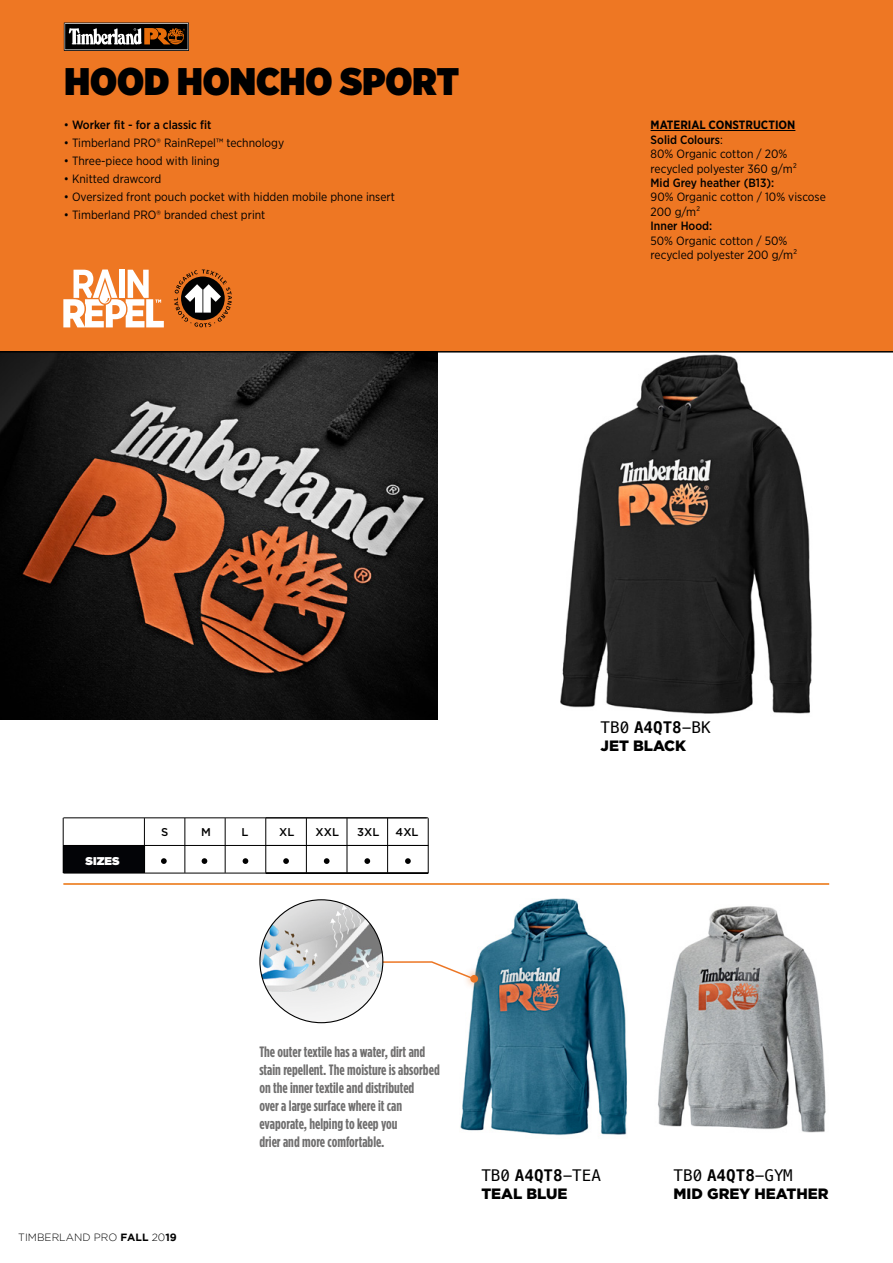
<style>
.page{position:relative;width:893px;height:1263px;background:#fff}
.page>*{position:absolute;margin:0;border:0;box-sizing:border-box;transform-origin:0 0}
.t1{font:900 38.4px "Gotham Narrow";color:#000}
.t2{font:15.9px "Menlo";color:#000}
.t3{font:700 15px/18px "Gotham Condensed";color:#706f6f}
.t4{font:900 15px "Gotham";color:#000}
.t5{font:12px/14.4px "Gotham Narrow";color:#000}
.t6{font:500 12px "Gotham Narrow";color:#000}
.t7{font:500 11.25px "Gotham";letter-spacing:.005em;color:#000}
.t8{font:900 11.25px "Gotham";letter-spacing:.005em;color:#fff}
.t9{font:300 10.5px "Gotham";color:#000}
.s1{font-weight:400}
.s2{font-weight:700}
.s3{font-weight:500}
</style>
<div class="page">
<div style="left:0;top:0;width:893px;height:351px;background:#ee7723"></div>
<img style="left:0;top:353px;width:438px;height:367px">
<img style="left:560px;top:354px;width:252px;height:360px">
<img style="left:460px;top:898px;width:167px;height:238px">
<img style="left:658px;top:906px;width:168px;height:227px">
<hr style="left:63px;top:883px;width:766px;height:2px;background:#ea6f07">
<div style="left:63px;top:845px;width:81px;height:28px;background:#030407"></div>
<svg style="left:265px;top:819px;width:1px;height:54px"></svg>
<svg style="left:306px;top:819px;width:1px;height:54px"></svg>
<svg style="left:347px;top:819px;width:1px;height:54px"></svg>
<svg style="left:387px;top:819px;width:1px;height:54px"></svg>
<svg style="left:225px;top:819px;width:1px;height:54px"></svg>
<hr style="left:185px;top:818px;width:1px;height:55px;background:#000">
<svg style="left:144px;top:819px;width:1px;height:54px"></svg>
<hr style="left:63px;top:845px;width:365px;height:1px;background:#000">
<hr style="left:428px;top:818px;width:1px;height:55px;background:#000">
<hr style="left:63px;top:818px;width:365px;height:1px;background:#000">
<svg style="left:63px;top:818px;width:1px;height:27px"></svg>
<hr style="left:63px;top:873px;width:365px;height:1px;background:#000">
<svg style="left:243px;top:858px;width:5px;height:6px"></svg>
<svg style="left:283px;top:858px;width:6px;height:6px"></svg>
<svg style="left:324px;top:858px;width:6px;height:6px"></svg>
<svg style="left:161px;top:858px;width:6px;height:6px"></svg>
<svg style="left:202px;top:858px;width:5px;height:6px"></svg>
<svg style="left:364px;top:858px;width:6px;height:6px"></svg>
<svg style="left:405px;top:858px;width:6px;height:6px"></svg>
<div style="left:462px;top:967px;width:24px;height:24px;background:#ed7623;opacity:.75"></div>
<div style="left:470px;top:975px;width:8px;height:7px;background:#ec7624;border-radius:50%"></div>
<svg style="left:383px;top:960px;width:93px;height:21px"></svg>
<img style="left:261px;top:900px;width:122px;height:122px">
<hr style="left:651px;top:130px;width:144px;height:1px;background:#000">
<svg style="left:64px;top:23px;width:125px;height:28px;background:#56473c"></svg>
<svg style="left:63px;top:269px;width:101px;height:58px"></svg>
<svg style="left:174px;top:269px;width:58px;height:58px"></svg>
<hr style="left:0;top:351px;width:893px;height:2px;background:#000">
<h1 class="t1" style="left:64px;top:55px;width:396px">HOOD HONCHO SPORT</h1>
<p class="t6" style="left:64px;top:117px;width:149px"><span class="s1">•</span> Worker fit - for a classic fit</p>
<p class="t5" style="left:64px;top:136px;width:222px">• Timberland PRO® RainRepel™ technology</p>
<p class="t5" style="left:64px;top:154px;width:157px">• Three-piece hood with lining</p>
<p class="t5" style="left:64px;top:172px;width:99px">• Knitted drawcord</p>
<p class="t5" style="left:64px;top:190px;width:333px">• Oversized front pouch pocket with hidden mobile phone insert</p>
<p class="t5" style="left:64px;top:208px;width:203px">• Timberland PRO® branded chest print</p>
<p class="t5" style="left:651px;top:118px;width:148px"><span class="s2">MATERIAL CONSTRUCTION<br></span><span class="s3">Solid Colours</span>:<br>80% Organic cotton / 20% recycled polyester 360 g/m²</p>
<p class="t6" style="left:651px;top:175px;width:125px">Mid Grey heather (B13):</p>
<p class="t5" style="left:651px;top:190px;width:177px">90% Organic cotton / 10% viscose<br>200 g/m²</p>
<p class="t6" style="left:651px;top:218px;width:63px">Inner Hood:</p>
<p class="t5" style="left:651px;top:233px;width:148px">50% Organic cotton / 50% recycled polyester 200 g/m²</p>
<p class="t8" style="left:85px;top:854px;width:36px">SIZES</p>
<p class="t7" style="left:161px;top:825px;width:9px">S</p>
<p class="t7" style="left:201px;top:825px;width:11px">M</p>
<p class="t7" style="left:241px;top:825px;width:8px">L</p>
<p class="t7" style="left:279px;top:825px;width:17px">XL</p>
<p class="t7" style="left:315px;top:825px;width:25px">XXL</p>
<p class="t7" style="left:357px;top:825px;width:24px">3XL</p>
<p class="t7" style="left:396px;top:825px;width:25px">4XL</p>
<h2 class="t2" style="left:600px;top:716px;width:112px">TB0 <span class="s2">A4QT8</span>-BK</h2>
<p class="t4" style="left:600px;top:737px;width:87px">JET BLACK</p>
<p class="t9" style="left:18px;top:1231px;width:160px">TIMBERLAND PRO <span class="s2">FALL</span> 20<span class="s2">19</span></p>
<p class="t3" style="left:259px;top:1042px;width:182px">The outer textile has a water, dirt and stain repellent. The moisture is absorbed on the inner textile and distributed<br>over a large surface where it can evaporate, helping to keep you<br>drier and more comfortable.</p>
<h2 class="t2" style="left:481px;top:1164px;width:121px">TB0 <span class="s2">A4QT8</span>-TEA</h2>
<p class="t4" style="left:481px;top:1185px;width:88px">TEAL BLUE</p>
<h2 class="t2" style="left:674px;top:1164px;width:121px">TB0 <span class="s2">A4QT8</span>-GYM</h2>
<p class="t4" style="left:674px;top:1185px;width:156px">MID GREY HEATHER</p>
</div>
